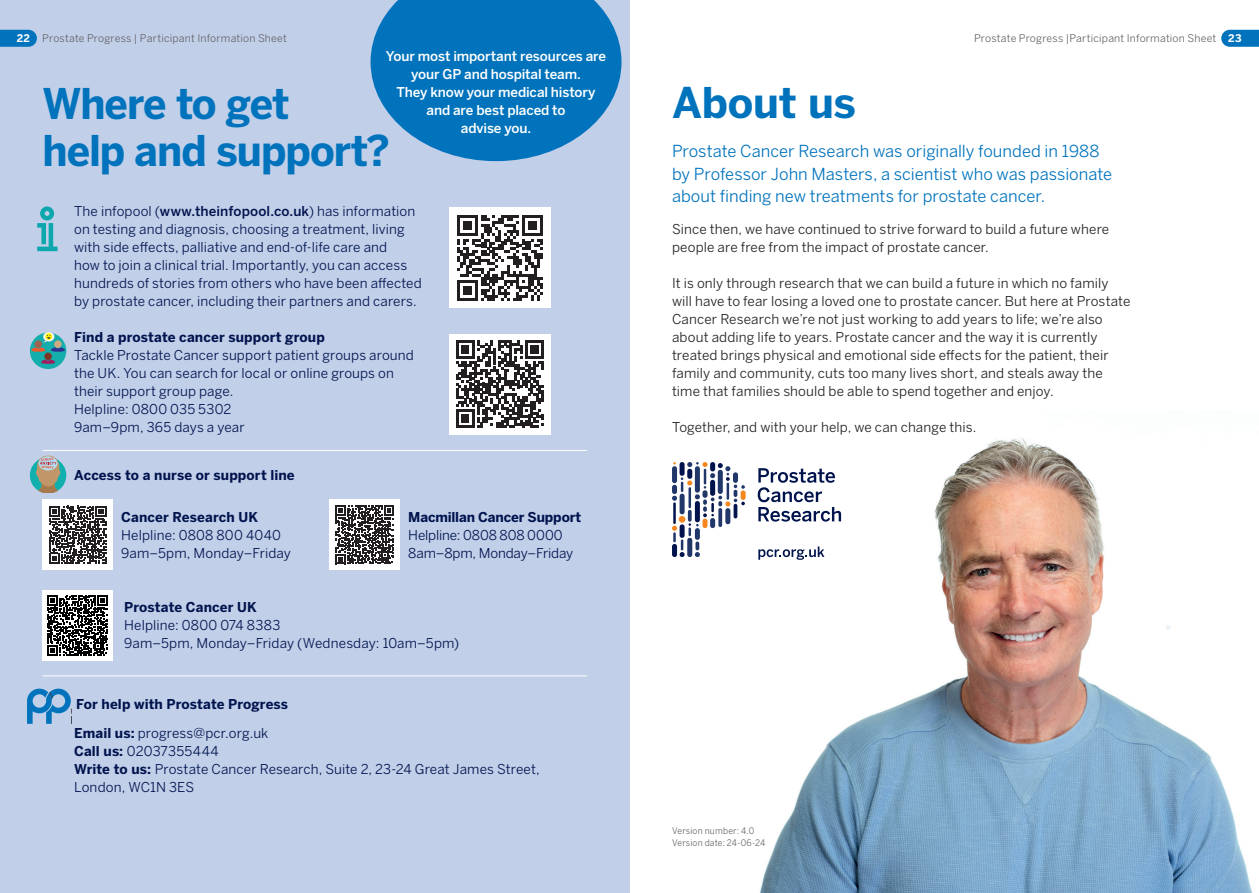
<style>
.page{position:relative;width:1259px;height:893px;background:#fff}
.page>*{position:absolute;margin:0;border:0;box-sizing:border-box;transform-origin:0 0}
.t1{font:700 42px/46.5px "Benton Sans";letter-spacing:-.025em;color:#0073bc}
.t2{font:16.5px/22.5px "Benton Sans";color:#0073bc}
.t3{font:13.5px/18px "Benton Sans";letter-spacing:.01em;color:#00134d}
.t4{font:13.5px/18px "Benton Sans";letter-spacing:.01em;color:#231f20}
.t5{font:700 13.5px "Benton Sans";letter-spacing:.01em;color:#00134d}
.t6{font:500 13.5px/18px "Benton Sans";letter-spacing:-.01em;color:#fff;text-align:center}
.t7{font:700 13.5px "Benton Sans";letter-spacing:-.01em;color:#00134d}
.t8{font:13.5px "Benton Sans";letter-spacing:-.01em;color:#00134d}
.t9{font:10.5px "Benton Sans";letter-spacing:.02em;color:#636366}
.t10{font:9px "Benton Sans";letter-spacing:.025em;color:#636366;scale:.95 1}
.s1{font-weight:700;color:#fff}
.s2{font-weight:500}
.s3{font-weight:700}
</style>
<div class="page">
<div style="left:0;top:0;width:629px;height:893px;background:#c1cfe9"></div>
<img style="left:745px;top:437px;width:508px;height:456px">
<svg style="left:37px;top:206px;width:21px;height:45px"></svg>
<div style="left:30px;top:333px;width:36px;height:36px;background:#14aead;border-radius:50%"></div>
<svg style="left:31px;top:332px;width:34px;height:32px"></svg>
<svg style="left:30px;top:456px;width:36px;height:37px"></svg>
<hr style="left:43px;top:450px;width:544px;height:1px;background:#fff">
<hr style="left:43px;top:675px;width:544px;height:1px;background:#fff">
<svg style="left:27px;top:689px;width:44px;height:35px"></svg>
<div style="left:449px;top:207px;width:101px;height:101px;background:#fff"></div>
<svg style="left:457px;top:215px;width:86px;height:86px"></svg>
<div style="left:449px;top:334px;width:101px;height:101px;background:#fff"></div>
<svg style="left:456px;top:340px;width:88px;height:88px"></svg>
<div style="left:43px;top:500px;width:70px;height:70px;background:#fff"></div>
<svg style="left:49px;top:506px;width:57px;height:58px"></svg>
<div style="left:330px;top:500px;width:70px;height:70px;background:#fff"></div>
<svg style="left:335px;top:505px;width:59px;height:59px"></svg>
<div style="left:43px;top:590px;width:70px;height:70px;background:#fff"></div>
<svg style="left:47px;top:595px;width:61px;height:61px"></svg>
<svg style="left:757px;top:468px;width:84px;height:54px"></svg>
<svg style="left:758px;top:546px;width:66px;height:14px"></svg>
<svg style="left:672px;top:462px;width:73px;height:95px"></svg>
<div style="left:740px;top:490px;width:5px;height:10px;background:#f5871f;border-radius:3px"></div>
<svg style="left:370px;top:0;width:251px;height:161px"></svg>
<svg style="left:0;top:30px;width:37px;height:17px"></svg>
<svg style="left:1221px;top:30px;width:38px;height:17px"></svg>
<p class="t9" style="left:17px;top:32px;width:272px"><span class="s1">22</span> Prostate Progress | Participant Information Sheet</p>
<p class="t9" style="left:974px;top:32px;width:269px">Prostate Progress |Participant Information Sheet <span class="s1">23</span></p>
<p class="t6" style="left:386px;top:47px;width:222px">Your most important resources are your GP and hospital team.<br>They know your medical history and are best placed to<br>advise you.</p>
<p class="t1" style="left:43px;top:81px;width:349px">Where to get<br>help and support?</p>
<p class="t3" style="left:74px;top:202px;width:349px">The infopool (<span class="s2">www.theinfopool.co.uk</span>) has information on testing and diagnosis, choosing a treatment, living with side effects, palliative and end-of-life care and<br>how to join a clinical trial. Importantly, you can access hundreds of stories from others who have been affected by prostate cancer, including their partners and carers.</p>
<p class="t5" style="left:74px;top:329px;width:252px">Find a prostate cancer support group</p>
<p class="t3" style="left:74px;top:346px;width:341px">Tackle Prostate Cancer support patient groups around the UK. You can search for local or online groups on their support group page.</p>
<p class="t3" style="left:74px;top:400px;width:159px">Helpline: 0800 035 5302</p>
<p class="t3" style="left:74px;top:418px;width:172px">9am–9pm, 365 days a year</p>
<p class="t5" style="left:74px;top:466px;width:222px">Access to a nurse or support line</p>
<p class="t5" style="left:121px;top:509px;width:138px">Cancer Research UK</p>
<p class="t3" style="left:121px;top:526px;width:161px">Helpline: 0808 800 4040</p>
<p class="t3" style="left:121px;top:544px;width:171px">9am–5pm, Monday–Friday</p>
<p class="t7" style="left:408px;top:509px;width:175px">Macmillan Cancer Support</p>
<p class="t3" style="left:408px;top:526px;width:156px">Helpline: 0808 808 0000</p>
<p class="t8" style="left:408px;top:545px;width:166px">8am–8pm, Monday–Friday</p>
<p class="t5" style="left:124px;top:599px;width:134px">Prostate Cancer UK</p>
<p class="t3" style="left:124px;top:616px;width:158px">Helpline: 0800 074 8383</p>
<p class="t3" style="left:124px;top:634px;width:336px">9am–5pm, Monday–Friday (Wednesday: 10am–5pm)</p>
<p class="t5" style="left:76px;top:695px;width:213px">For help with Prostate Progress</p>
<p class="t3" style="left:74px;top:724px;width:196px"><span class="s3">Email us:</span> progress@pcr.org.uk</p>
<p class="t3" style="left:74px;top:742px;width:146px"><span class="s3">Call us:</span> 02037355444</p>
<p class="t3" style="left:74px;top:760px;width:467px"><span class="s3">Write to us:</span> Prostate Cancer Research, Suite 2, 23-24 Great James Street,<br>London, WC1N 3ES</p>
<p class="t1" style="left:672px;top:80px;width:185px">About us</p>
<p class="t2" style="left:672px;top:140px;width:441px">Prostate Cancer Research was originally founded in 1988 by Professor John Masters, a scientist who was passionate about finding new treatments for prostate cancer.</p>
<p class="t4" style="left:672px;top:220px;width:439px">Since then, we have continued to strive forward to build a future where people are free from the impact of prostate cancer.</p>
<p class="t4" style="left:672px;top:274px;width:460px">It is only through research that we can build a future in which no family will have to fear losing a loved one to prostate cancer. But here at Prostate Cancer Research we’re not just working to add years to life; we’re also about adding life to years. Prostate cancer and the way it is currently treated brings physical and emotional side effects for the patient, their family and community, cuts too many lives short, and steals away the time that families should be able to spend together and enjoy.</p>
<p class="t4" style="left:672px;top:418px;width:306px">Together, and with your help, we can change this.</p>
<p class="t10" style="left:672px;top:825px;width:88px">Version number: 4.0</p>
<p class="t10" style="left:672px;top:837px;width:100px">Version date: 24-06-24</p>
</div>
